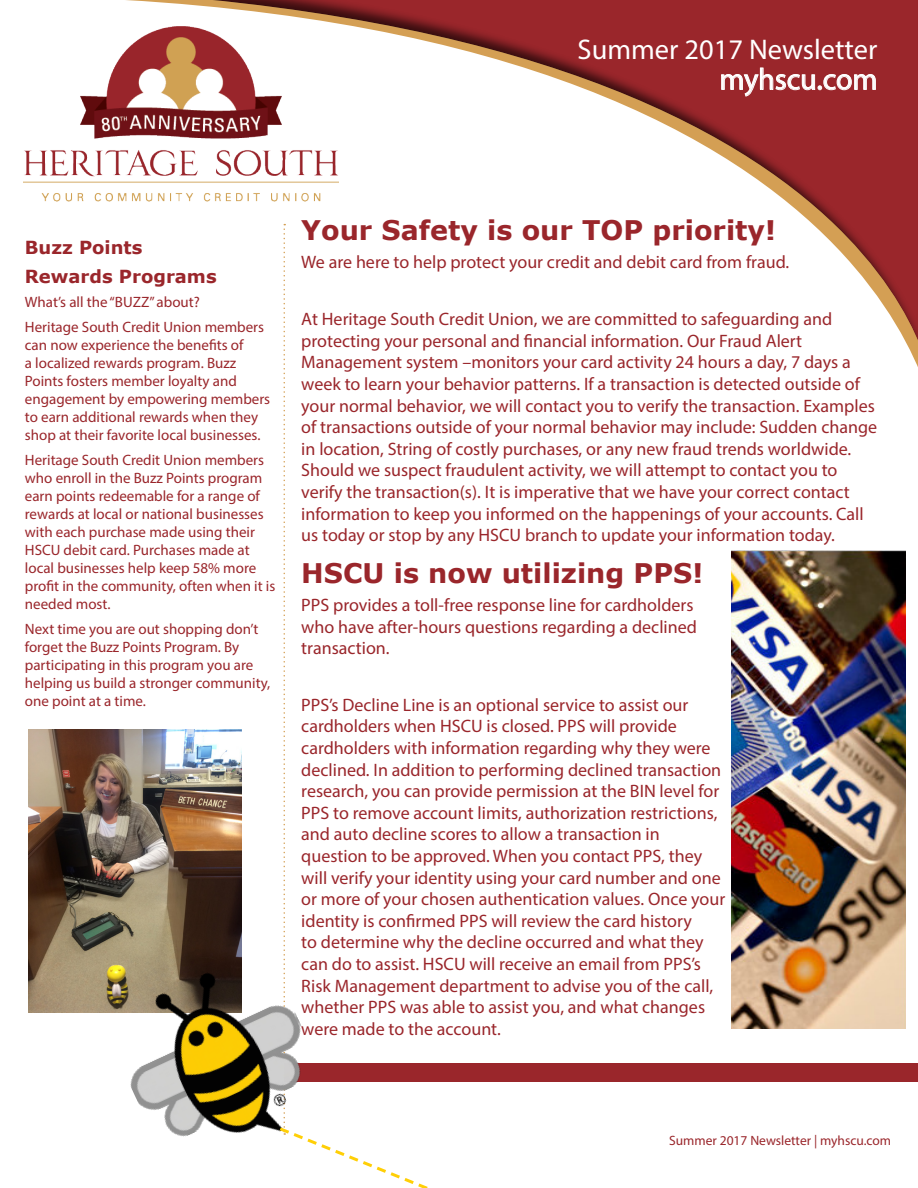
<style>
.page{position:relative;width:918px;height:1188px;background:#fff}
.page>*{position:absolute;margin:0;border:0;box-sizing:border-box;transform-origin:0 0}
.t1{font:30px "Myriad Pro";color:#fff}
.t2{font:28.5px "Myriad Pro";color:#fff}
.Updated_Rates{font:700 27px "Verdana";color:#9a262b}
.t3{font:18px/21.6px "Myriad Pro";color:#9a262b}
.t4{font:700 18px "Verdana";color:#9a262b}
.t5{font:15px/18px "Myriad Pro";color:#9a262b}
.t6{font:13.5px "Myriad Pro";color:#9a262b}
</style>
<div class="page">
<img style="left:731px;top:551px;width:175px;height:477px">
<div style="left:284px;top:1063px;width:634px;height:19px;background:#9a262b"></div>
<div style="left:0;top:0;width:918px;height:385px;background:#231f20;opacity:.75"></div>
<img style="left:28px;top:729px;width:213px;height:284px">
<img style="left:101px;top:946px;width:175px;height:191px">
<svg style="left:276px;top:224px;width:169px;height:964px"></svg>
<svg style="left:721px;top:62px;width:155px;height:35px;background:#a84448"></svg>
<p class="t2" style="left:578px;top:32px;width:301px">Summer 2017 Newsletter</p>
<p class="t1" style="left:720px;top:61px;width:159px">myhscu.com</p>
<p class="t4" style="left:25px;top:235px;width:119px">Buzz Points</p>
<p class="t4" style="left:25px;top:263px;width:193px">Rewards Programs</p>
<p class="t5" style="left:25px;top:293px;width:177px">What’s all the “BUZZ” about?</p>
<p class="t5" style="left:25px;top:318px;width:247px">Heritage South Credit Union members can now experience the benefits of<br>a localized rewards program. Buzz Points fosters member loyalty and engagement by empowering members to earn additional rewards when they shop at their favorite local businesses.</p>
<p class="t5" style="left:25px;top:451px;width:252px">Heritage South Credit Union members who enroll in the Buzz Points program earn points redeemable for a range of rewards at local or national businesses with each purchase made using their HSCU debit card. Purchases made at local businesses help keep 58% more profit in the community, often when it is needed most.</p>
<p class="t5" style="left:25px;top:619px;width:247px">Next time you are out shopping don’t forget the Buzz Points Program. By participating in this program you are helping us build a stronger community, one point at a time.</p>
<p class="Updated_Rates" style="left:301px;top:211px;width:476px">Your Safety is our TOP priority!</p>
<p class="t3" style="left:301px;top:251px;width:490px">We are here to help protect your credit and debit card from fraud.</p>
<p class="t3" style="left:301px;top:308px;width:577px">At Heritage South Credit Union, we are committed to safeguarding and protecting your personal and financial information. Our Fraud Alert Management system –monitors your card activity 24 hours a day, 7 days a week to learn your behavior patterns. If a transaction is detected outside of your normal behavior, we will contact you to verify the transaction. Examples of transactions outside of your normal behavior may include: Sudden change in location, String of costly purchases, or any new fraud trends worldwide.<br>Should we suspect fraudulent activity, we will attempt to contact you to verify the transaction(s). It is imperative that we have your correct contact information to keep you informed on the happenings of your accounts. Call us today or stop by any HSCU branch to update your information today.</p>
<p class="Updated_Rates" style="left:301px;top:554px;width:403px">HSCU is now utilizing PPS!</p>
<p class="t3" style="left:301px;top:594px;width:397px">PPS provides a toll-free response line for cardholders who have after-hours questions regarding a declined transaction.</p>
<p class="t3" style="left:301px;top:694px;width:425px">PPS’s Decline Line is an optional service to assist our cardholders when HSCU is closed. PPS will provide cardholders with information regarding why they were declined. In addition to performing declined transaction research, you can provide permission at the BIN level for PPS to remove account limits, authorization restrictions, and auto decline scores to allow a transaction in question to be approved. When you contact PPS, they will verify your identity using your card number and one or more of your chosen authentication values. Once your identity is confirmed PPS will review the card history<br>to determine why the decline occurred and what they can do to assist. HSCU will receive an email from PPS’s Risk Management department to advise you of the call, whether PPS was able to assist you, and what changes were made to the account.</p>
<p class="t6" style="left:669px;top:1132px;width:224px">Summer 2017 Newsletter | myhscu.com</p>
</div>
